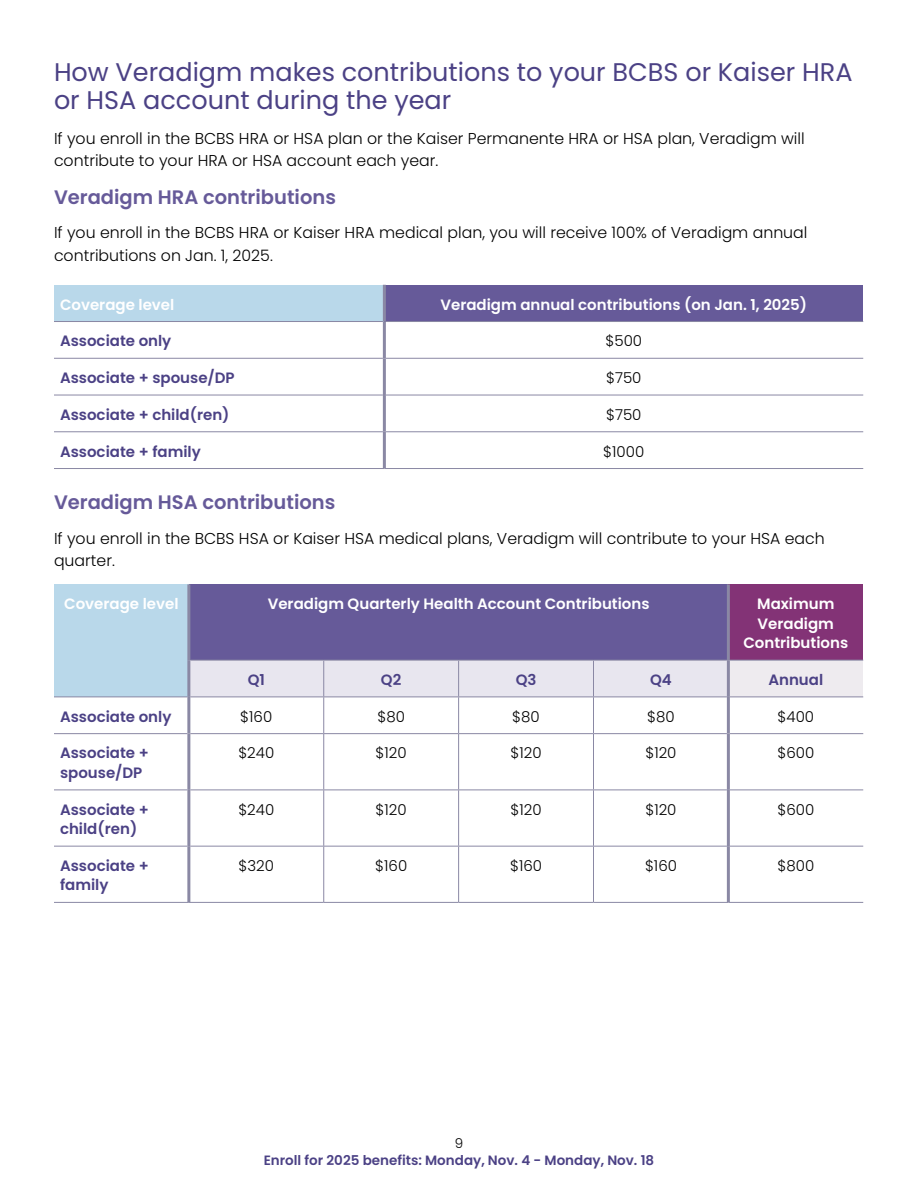
<style>
.page{position:relative;width:918px;height:1188px;background:#fff}
.page>*{position:absolute;margin:0;border:0;box-sizing:border-box;transform-origin:0 0}
.t1{font:25.5px/28.5px "Poppins";color:#4b4185}
.t2{font:600 19.5px "Poppins";color:#665a99}
.t3{font:300 15.75px/22.5px "Poppins";color:#000}
.t4{font:600 15px/19.5px "Poppins";color:#4b4185}
.t5{font:600 15px/19.5px "Poppins";color:#fff;text-align:center}
.t6{font:300 15px "Poppins";color:#000}
.t7{font:600 13.5px "Poppins";color:#4b4185}
.t8{font:300 13.5px "Poppins";color:#000}
</style>
<div class="page">
<div style="left:54px;top:285px;width:330px;height:37px;background:#b9d8ea"></div>
<div style="left:384px;top:285px;width:479px;height:37px;background:#665a99"></div>
<hr style="left:54px;top:321px;width:329px;height:1px;background:#8a88a4">
<hr style="left:386px;top:321px;width:477px;height:1px;background:#8a88a4">
<hr style="left:54px;top:358px;width:329px;height:1px;background:#8a88a4">
<hr style="left:386px;top:358px;width:477px;height:1px;background:#8a88a4">
<hr style="left:54px;top:395px;width:329px;height:1px;background:#8a88a4">
<hr style="left:386px;top:395px;width:477px;height:1px;background:#8a88a4">
<hr style="left:54px;top:431px;width:329px;height:1px;background:#8a88a4">
<hr style="left:386px;top:431px;width:477px;height:1px;background:#8a88a4">
<hr style="left:54px;top:468px;width:330px;height:1px;background:#8a88a4">
<hr style="left:384px;top:468px;width:479px;height:1px;background:#8a88a4">
<hr style="left:383px;top:285px;width:3px;height:37px;background:#8a88a4">
<hr style="left:383px;top:322px;width:3px;height:36px;background:#8a88a4">
<hr style="left:383px;top:358px;width:3px;height:37px;background:#8a88a4">
<hr style="left:383px;top:395px;width:3px;height:37px;background:#8a88a4">
<hr style="left:383px;top:432px;width:3px;height:36px;background:#8a88a4">
<div style="left:54px;top:584px;width:135px;height:113px;background:#b9d8ea"></div>
<div style="left:189px;top:584px;width:539px;height:76px;background:#665a99"></div>
<div style="left:728px;top:584px;width:135px;height:76px;background:#833376"></div>
<div style="left:190px;top:661px;width:537px;height:36px;background:#e8e6ef"></div>
<div style="left:728px;top:660px;width:135px;height:37px;background:#eeebef"></div>
<hr style="left:190px;top:660px;width:134px;height:1px;background:#8a88a4">
<hr style="left:324px;top:660px;width:135px;height:1px;background:#8a88a4">
<hr style="left:323px;top:661px;width:1px;height:36px;background:#8a88a4">
<hr style="left:459px;top:660px;width:135px;height:1px;background:#8a88a4">
<hr style="left:458px;top:661px;width:1px;height:36px;background:#8a88a4">
<hr style="left:594px;top:660px;width:133px;height:1px;background:#8a88a4">
<hr style="left:593px;top:661px;width:1px;height:36px;background:#8a88a4">
<hr style="left:730px;top:660px;width:133px;height:1px;background:#8a88a4">
<hr style="left:54px;top:697px;width:133px;height:1px;background:#8a88a4">
<hr style="left:190px;top:697px;width:134px;height:1px;background:#8a88a4">
<hr style="left:324px;top:697px;width:135px;height:1px;background:#8a88a4">
<hr style="left:323px;top:697px;width:1px;height:36px;background:#8a88a4">
<hr style="left:459px;top:697px;width:135px;height:1px;background:#8a88a4">
<hr style="left:458px;top:697px;width:1px;height:36px;background:#8a88a4">
<hr style="left:594px;top:697px;width:133px;height:1px;background:#8a88a4">
<hr style="left:593px;top:697px;width:1px;height:36px;background:#8a88a4">
<hr style="left:730px;top:697px;width:133px;height:1px;background:#8a88a4">
<hr style="left:54px;top:733px;width:133px;height:1px;background:#8a88a4">
<hr style="left:190px;top:733px;width:134px;height:1px;background:#8a88a4">
<hr style="left:324px;top:733px;width:135px;height:1px;background:#8a88a4">
<hr style="left:323px;top:734px;width:1px;height:56px;background:#8a88a4">
<hr style="left:459px;top:733px;width:135px;height:1px;background:#8a88a4">
<hr style="left:458px;top:734px;width:1px;height:56px;background:#8a88a4">
<hr style="left:594px;top:733px;width:133px;height:1px;background:#8a88a4">
<hr style="left:593px;top:734px;width:1px;height:56px;background:#8a88a4">
<hr style="left:730px;top:733px;width:133px;height:1px;background:#8a88a4">
<hr style="left:54px;top:790px;width:133px;height:1px;background:#8a88a4">
<hr style="left:190px;top:790px;width:134px;height:1px;background:#8a88a4">
<hr style="left:324px;top:790px;width:135px;height:1px;background:#8a88a4">
<hr style="left:323px;top:790px;width:1px;height:56px;background:#8a88a4">
<hr style="left:459px;top:790px;width:135px;height:1px;background:#8a88a4">
<hr style="left:458px;top:790px;width:1px;height:56px;background:#8a88a4">
<hr style="left:594px;top:790px;width:133px;height:1px;background:#8a88a4">
<hr style="left:593px;top:790px;width:1px;height:56px;background:#8a88a4">
<hr style="left:730px;top:790px;width:133px;height:1px;background:#8a88a4">
<hr style="left:54px;top:846px;width:133px;height:1px;background:#8a88a4">
<hr style="left:190px;top:846px;width:134px;height:1px;background:#8a88a4">
<hr style="left:324px;top:846px;width:135px;height:1px;background:#8a88a4">
<hr style="left:323px;top:847px;width:1px;height:55px;background:#8a88a4">
<hr style="left:459px;top:846px;width:135px;height:1px;background:#8a88a4">
<hr style="left:458px;top:847px;width:1px;height:55px;background:#8a88a4">
<hr style="left:594px;top:846px;width:133px;height:1px;background:#8a88a4">
<hr style="left:593px;top:847px;width:1px;height:55px;background:#8a88a4">
<hr style="left:730px;top:846px;width:133px;height:1px;background:#8a88a4">
<hr style="left:54px;top:902px;width:135px;height:1px;background:#8a88a4">
<hr style="left:189px;top:902px;width:135px;height:1px;background:#8a88a4">
<hr style="left:324px;top:902px;width:135px;height:1px;background:#8a88a4">
<hr style="left:459px;top:902px;width:135px;height:1px;background:#8a88a4">
<hr style="left:594px;top:902px;width:134px;height:1px;background:#8a88a4">
<hr style="left:728px;top:902px;width:135px;height:1px;background:#8a88a4">
<hr style="left:727px;top:584px;width:3px;height:76px;background:#8a88a4">
<hr style="left:727px;top:660px;width:3px;height:37px;background:#8a88a4">
<hr style="left:727px;top:697px;width:3px;height:37px;background:#8a88a4">
<hr style="left:727px;top:734px;width:3px;height:56px;background:#8a88a4">
<hr style="left:727px;top:790px;width:3px;height:56px;background:#8a88a4">
<hr style="left:727px;top:846px;width:3px;height:56px;background:#8a88a4">
<hr style="left:187px;top:584px;width:3px;height:76px;background:#8a88a4">
<hr style="left:187px;top:660px;width:3px;height:37px;background:#8a88a4">
<hr style="left:187px;top:697px;width:3px;height:37px;background:#8a88a4">
<hr style="left:187px;top:734px;width:3px;height:56px;background:#8a88a4">
<hr style="left:187px;top:790px;width:3px;height:56px;background:#8a88a4">
<hr style="left:187px;top:846px;width:3px;height:56px;background:#8a88a4">
<h1 class="t1" style="left:54px;top:58px;width:800px">How Veradigm makes contributions to your BCBS or Kaiser HRA or HSA account during the year</h1>
<p class="t3" style="left:54px;top:127px;width:752px">If you enroll in the BCBS HRA or HSA plan or the Kaiser Permanente HRA or HSA plan, Veradigm will contribute to your HRA or HSA account each year.</p>
<p class="t2" style="left:54px;top:186px;width:284px">Veradigm HRA contributions</p>
<p class="t3" style="left:54px;top:222px;width:755px">If you enroll in the BCBS HRA or Kaiser HRA medical plan, you will receive 100% of Veradigm annual contributions on Jan. 1, 2025.</p>
<p class="t5" style="left:60px;top:295px;width:116px">Coverage level</p>
<p class="t5" style="left:440px;top:295px;width:368px">Veradigm annual contributions (on Jan. 1, 2025)</p>
<p class="t4" style="left:60px;top:331px;width:113px">Associate only</p>
<p class="t6" style="left:605px;top:332px;width:38px">$500</p>
<p class="t4" style="left:60px;top:368px;width:176px">Associate + spouse/DP</p>
<p class="t6" style="left:606px;top:369px;width:37px">$750</p>
<p class="t4" style="left:60px;top:405px;width:171px">Associate + child(ren)</p>
<p class="t6" style="left:606px;top:406px;width:37px">$750</p>
<p class="t4" style="left:60px;top:442px;width:142px">Associate + family</p>
<p class="t6" style="left:603px;top:443px;width:43px">$1000</p>
<p class="t2" style="left:54px;top:491px;width:283px">Veradigm HSA contributions</p>
<p class="t3" style="left:54px;top:527px;width:772px">If you enroll in the BCBS HSA or Kaiser HSA medical plans, Veradigm will contribute to your HSA each quarter.</p>
<p class="t5" style="left:64px;top:594px;width:116px">Coverage level</p>
<p class="t5" style="left:268px;top:594px;width:383px">Veradigm Quarterly Health Account Contributions</p>
<p class="t5" style="left:743px;top:594px;width:106px">Maximum<br>Veradigm<br>Contributions</p>
<p class="t4" style="left:248px;top:670px;width:19px">Q1</p>
<p class="t4" style="left:381px;top:670px;width:22px">Q2</p>
<p class="t4" style="left:516px;top:670px;width:22px">Q3</p>
<p class="t4" style="left:650px;top:670px;width:23px">Q4</p>
<p class="t4" style="left:768px;top:670px;width:56px">Annual</p>
<p class="t4" style="left:60px;top:707px;width:113px">Associate only</p>
<p class="t6" style="left:240px;top:708px;width:34px">$160</p>
<p class="t6" style="left:377px;top:708px;width:29px">$80</p>
<p class="t6" style="left:512px;top:708px;width:29px">$80</p>
<p class="t6" style="left:647px;top:708px;width:29px">$80</p>
<p class="t6" style="left:778px;top:708px;width:38px">$400</p>
<p class="t4" style="left:60px;top:743px;width:90px">Associate + spouse/DP</p>
<p class="t6" style="left:238px;top:744px;width:37px">$240</p>
<p class="t6" style="left:376px;top:744px;width:33px">$120</p>
<p class="t6" style="left:511px;top:744px;width:33px">$120</p>
<p class="t6" style="left:645px;top:744px;width:33px">$120</p>
<p class="t6" style="left:777px;top:744px;width:38px">$600</p>
<p class="t4" style="left:60px;top:800px;width:90px">Associate + child(ren)</p>
<p class="t6" style="left:238px;top:801px;width:37px">$240</p>
<p class="t6" style="left:376px;top:801px;width:33px">$120</p>
<p class="t6" style="left:511px;top:801px;width:33px">$120</p>
<p class="t6" style="left:645px;top:801px;width:33px">$120</p>
<p class="t6" style="left:777px;top:801px;width:38px">$600</p>
<p class="t4" style="left:60px;top:856px;width:90px">Associate + family</p>
<p class="t6" style="left:239px;top:857px;width:37px">$320</p>
<p class="t6" style="left:375px;top:857px;width:34px">$160</p>
<p class="t6" style="left:510px;top:857px;width:34px">$160</p>
<p class="t6" style="left:645px;top:857px;width:34px">$160</p>
<p class="t6" style="left:777px;top:857px;width:38px">$800</p>
<p class="t8" style="left:455px;top:1136px;width:10px">9</p>
<p class="t7" style="left:264px;top:1152px;width:392px">Enroll for 2025 benefits: Monday, Nov. 4 - Monday, Nov. 18</p>
</div>
